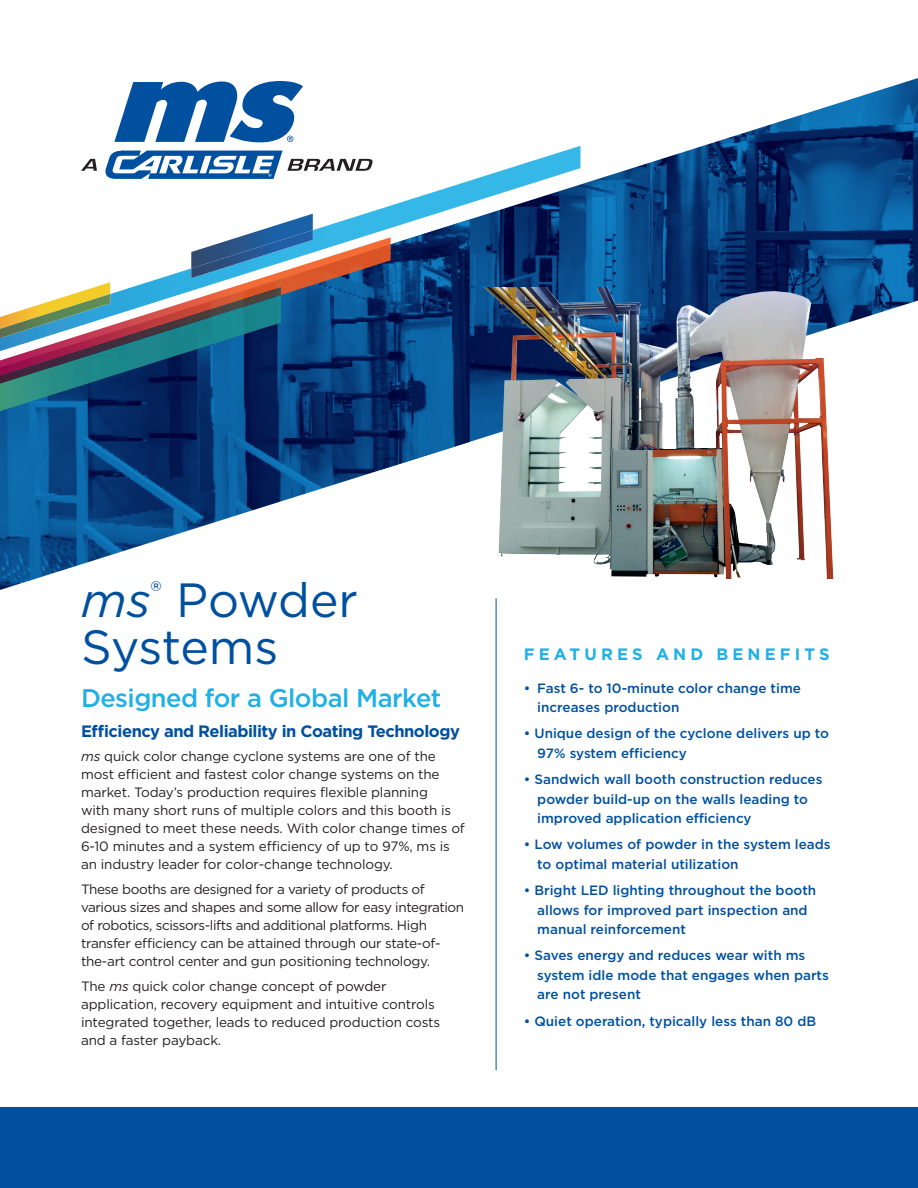
<style>
.page{position:relative;width:918px;height:1188px;background:#fff}
.page>*{position:absolute;margin:0;border:0;box-sizing:border-box;transform-origin:0 0}
.Headline{font:48px/46.5px "Gotham";letter-spacing:-.01em;color:#01509f}
.t1{font:500 25.5px "Gotham";letter-spacing:-.02em;color:#1fb0e6}
.Section_Head{font:700 16.5px "Gotham";letter-spacing:-.03em;color:#01509f}
.Section_Head-2{font:700 16.5px "Gotham";letter-spacing:.25em;color:#1fb0e6}
.Bullets_-_Level_1{font:500 13.5px/19.5px "Gotham";color:#01509f}
.Body{font:13.5px/18px "Gotham";letter-spacing:-.01em;color:#231f20}
.Body-2{font:13.5px/18px "Gotham";letter-spacing:-.03em;color:#231f20}
.s1{font-style:italic}
</style>
<div class="page">
<img style="left:470px;top:78px;width:448px;height:364px">
<img style="left:0;top:355px;width:470px;height:235px">
<svg style="left:281px;top:355px;width:110px;height:21px;background:#05336f"></svg>
<svg style="left:148px;top:146px;width:432px;height:209px"></svg>
<svg style="left:191px;top:214px;width:122px;height:16px"></svg>
<img style="left:191px;top:230px;width:122px;height:48px">
<svg style="left:0;top:282px;width:281px;height:133px;background:#265681"></svg>
<img style="left:0;top:287px;width:281px;height:97px">
<hr style="left:496px;top:598px;width:1px;height:472px;background:#01509f">
<div style="left:0;top:1107px;width:918px;height:81px;background:#01509f"></div>
<svg style="left:81px;top:150px;width:292px;height:29px"></svg>
<svg style="left:114px;top:81px;width:189px;height:61px"></svg>
<img style="left:482px;top:287px;width:371px;height:292px">
<p class="Headline" style="left:81px;top:576px;width:278px"><span class="s1">ms</span><sup>®</sup> Powder<br>Systems</p>
<p class="t1" style="left:81px;top:682px;width:362px">Designed for a Global Market</p>
<p class="Section_Head" style="left:81px;top:720px;width:380px">Efficiency and Reliability in Coating Technology</p>
<p class="Body" style="left:81px;top:747px;width:385px"><span class="s1">ms</span> quick color change cyclone systems are one of the most efficient and fastest color change systems on the market. Today’s production requires flexible planning<br>with many short runs of multiple colors and this booth is designed to meet these needs. With color change times of 6-10 minutes and a system efficiency of up to 97%, ms is an industry leader for color-change technology.</p>
<p class="Body-2" style="left:81px;top:880px;width:385px">These booths are designed for a variety of products of various sizes and shapes and some allow for easy integration of robotics, scissors-lifts and additional platforms. High transfer efficiency can be attained through our state-of&shy;the-art control center and gun positioning technology.</p>
<p class="Body" style="left:81px;top:977px;width:361px">The <span class="s1">ms</span> quick color change concept of powder application, recovery equipment and intuitive controls integrated together, leads to reduced production costs and a faster payback.</p>
<p class="Section_Head-2" style="left:524px;top:643px;width:307px">FEATURES AND BENEFITS</p>
<p class="Bullets_-_Level_1" style="left:537px;top:678px;width:265px;text-indent:-14px">• Fast 6- to 10-minute color change time increases production</p>
<p class="Bullets_-_Level_1" style="left:537px;top:724px;width:293px;text-indent:-14px">• Unique design of the cyclone delivers up to<br>97% system efficiency</p>
<p class="Bullets_-_Level_1" style="left:537px;top:770px;width:287px;text-indent:-14px">• Sandwich wall booth construction reduces powder build-up on the walls leading to improved application efficiency</p>
<p class="Bullets_-_Level_1" style="left:537px;top:835px;width:295px;text-indent:-14px">• Low volumes of powder in the system leads to optimal material utilization</p>
<p class="Bullets_-_Level_1" style="left:537px;top:881px;width:281px;text-indent:-14px">• Bright LED lighting throughout the booth allows for improved part inspection and manual reinforcement</p>
<p class="Bullets_-_Level_1" style="left:537px;top:946px;width:293px;text-indent:-14px">• Saves energy and reduces wear with ms system idle mode that engages when parts are not present</p>
<p class="Bullets_-_Level_1" style="left:524px;top:1011px;width:294px">• Quiet operation, typically less than 80 dB</p>
</div>
